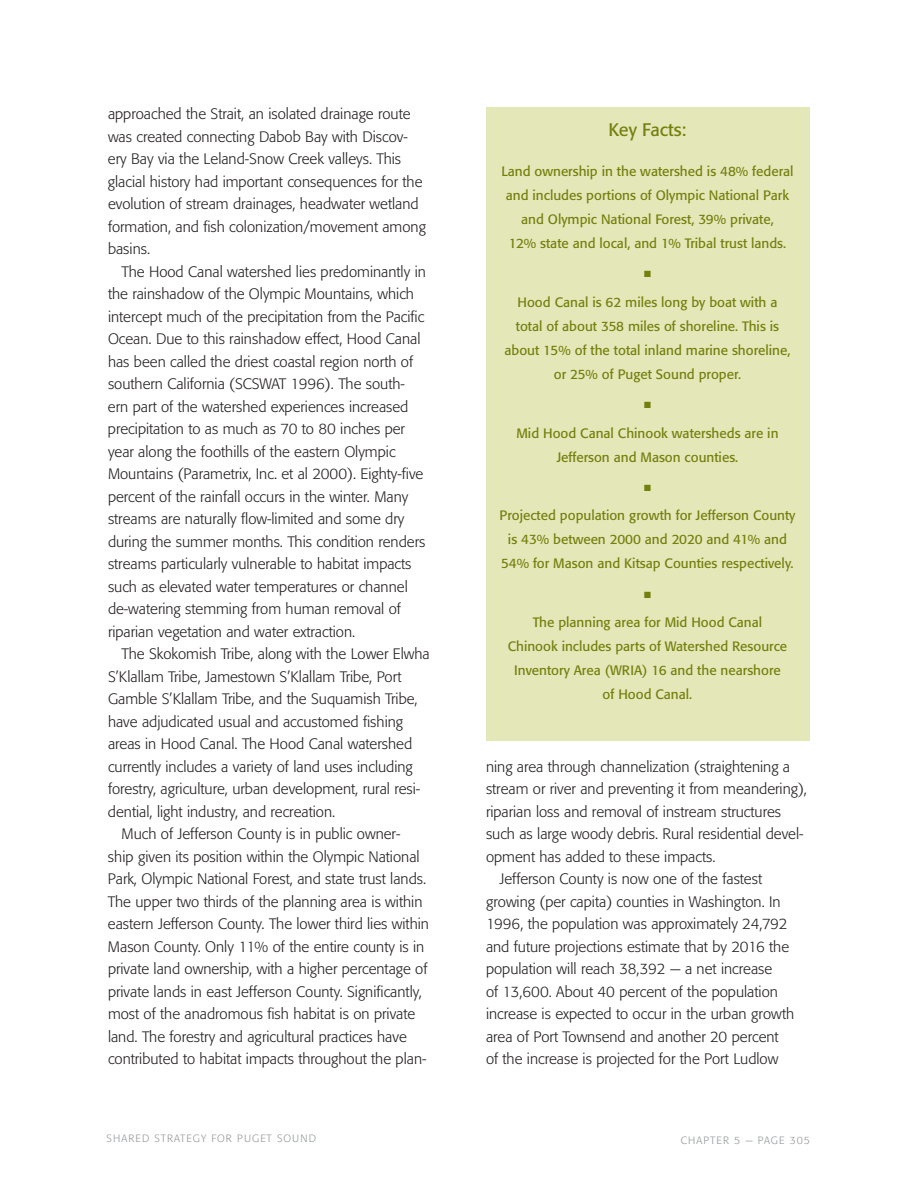
<style>
.page{position:relative;width:918px;height:1188px;background:#fff}
.page>*{position:absolute;margin:0;border:0;box-sizing:border-box;transform-origin:0 0}
.t1{font:18px "Formata";color:#74800e}
.t2{font:300 15px/22.5px "Formata";color:#231f20}
.t3{font:13.5px/24px "Formata";color:#74800e;text-align:center}
.t4{font:300 10.5px "Formata";letter-spacing:.1em;color:#939598}
.t5{font:9px "Zapf Dingbats ITC";color:#74800e}
</style>
<div class="page">
<div style="left:486px;top:108px;width:323px;height:633px;background:#e4e8b9"></div>
<p class="t2" style="left:108px;top:103px;width:319px">approached the Strait, an isolated drainage route was created connecting Dabob Bay with Discov&shy;ery Bay via the Leland-Snow Creek valleys. This glacial history had important consequences for the evolution of stream drainages, headwater wetland formation, and fish colonization/movement among basins.</p>
<p class="t2" style="left:108px;top:260px;width:319px;text-indent:14px">The Hood Canal watershed lies predominantly in the rainshadow of the Olympic Mountains, which intercept much of the precipitation from the Pacific Ocean. Due to this rainshadow effect, Hood Canal has been called the driest coastal region north of southern California (SCSWAT 1996). The south&shy;ern part of the watershed experiences increased precipitation to as much as 70 to 80 inches per year along the foothills of the eastern Olympic Mountains (Parametrix, Inc. et al 2000). Eighty-five percent of the rainfall occurs in the winter. Many streams are naturally flow-limited and some dry during the summer months. This condition renders streams particularly vulnerable to habitat impacts such as elevated water temperatures or channel de-watering stemming from human removal of riparian vegetation and water extraction.</p>
<p class="t2" style="left:122px;top:643px;width:310px">The Skokomish Tribe, along with the Lower Elwha</p>
<p class="t2" style="left:108px;top:665px;width:295px">S’Klallam Tribe, Jamestown S’Klallam Tribe, Port</p>
<p class="t2" style="left:108px;top:688px;width:311px">Gamble S’Klallam Tribe, and the Suquamish Tribe,</p>
<p class="t2" style="left:108px;top:710px;width:297px">have adjudicated usual and accustomed fishing</p>
<p class="t2" style="left:108px;top:733px;width:306px">areas in Hood Canal. The Hood Canal watershed</p>
<p class="t2" style="left:108px;top:755px;width:306px">currently includes a variety of land uses including</p>
<p class="t2" style="left:108px;top:778px;width:314px">forestry, agriculture, urban development, rural resi-</p>
<p class="t2" style="left:108px;top:800px;width:229px">dential, light industry, and recreation.</p>
<p class="t2" style="left:122px;top:823px;width:280px">Much of Jefferson County is in public owner-</p>
<p class="t2" style="left:108px;top:845px;width:313px">ship given its position within the Olympic National</p>
<p class="t2" style="left:108px;top:868px;width:320px">Park, Olympic National Forest, and state trust lands.</p>
<p class="t2" style="left:108px;top:890px;width:316px">The upper two thirds of the planning area is within</p>
<p class="t2" style="left:108px;top:913px;width:323px">eastern Jefferson County. The lower third lies within</p>
<p class="t2" style="left:108px;top:935px;width:318px">Mason County. Only 11% of the entire county is in</p>
<p class="t2" style="left:108px;top:958px;width:321px">private land ownership, with a higher percentage of</p>
<p class="t2" style="left:108px;top:980px;width:315px">private lands in east Jefferson County. Significantly,</p>
<p class="t2" style="left:108px;top:1003px;width:309px">most of the anadromous fish habitat is on private</p>
<p class="t2" style="left:108px;top:1025px;width:300px">land. The forestry and agricultural practices have</p>
<p class="t2" style="left:108px;top:1048px;width:320px">contributed to habitat impacts throughout the plan-</p>
<p class="t1" style="left:608px;top:119px;width:80px">Key Facts:</p>
<p class="t3" style="left:501px;top:159px;width:294px">Land ownership in the watershed is 48% federal and includes portions of Olympic National Park and Olympic National Forest, 39% private,<br>12% state and local, and 1% Tribal trust lands.</p>
<p class="t5" style="left:644px;top:270px;width:8px">■</p>
<p class="t3" style="left:504px;top:290px;width:288px">Hood Canal is 62 miles long by boat with a total of about 358 miles of shoreline. This is about 15% of the total inland marine shoreline, or 25% of Puget Sound proper.</p>
<p class="t5" style="left:644px;top:401px;width:8px">■</p>
<p class="t3" style="left:516px;top:421px;width:264px">Mid Hood Canal Chinook watersheds are in<br>Jefferson and Mason counties.</p>
<p class="t5" style="left:644px;top:484px;width:8px">■</p>
<p class="t3" style="left:500px;top:504px;width:298px">Projected population growth for Jefferson County is 43% between 2000 and 2020 and 41% and<br>54% for Mason and Kitsap Counties respectively.</p>
<p class="t5" style="left:644px;top:590px;width:8px">■</p>
<p class="t3" style="left:508px;top:610px;width:281px">The planning area for Mid Hood Canal Chinook includes parts of Watershed Resource Inventory Area (WRIA) 16 and the nearshore of Hood Canal.</p>
<p class="t2" style="left:486px;top:755px;width:306px">ning area through channelization (straightening a</p>
<p class="t2" style="left:486px;top:778px;width:323px">stream or river and preventing it from meandering),</p>
<p class="t2" style="left:486px;top:800px;width:297px">riparian loss and removal of instream structures</p>
<p class="t2" style="left:486px;top:823px;width:319px">such as large woody debris. Rural residential devel-</p>
<p class="t2" style="left:486px;top:845px;width:231px">opment has added to these impacts.</p>
<p class="t2" style="left:500px;top:868px;width:264px">Jefferson County is now one of the fastest</p>
<p class="t2" style="left:486px;top:890px;width:296px">growing (per capita) counties in Washington. In</p>
<p class="t2" style="left:486px;top:913px;width:303px">1996, the population was approximately 24,792</p>
<p class="t2" style="left:486px;top:935px;width:305px">and future projections estimate that by 2016 the</p>
<p class="t2" style="left:486px;top:958px;width:288px">population will reach 38,392 — a net increase</p>
<p class="t2" style="left:486px;top:980px;width:293px">of 13,600. About 40 percent of the population</p>
<p class="t2" style="left:486px;top:1003px;width:310px">increase is expected to occur in the urban growth</p>
<p class="t2" style="left:486px;top:1025px;width:294px">area of Port Townsend and another 20 percent</p>
<p class="t2" style="left:486px;top:1048px;width:294px">of the increase is projected for the Port Ludlow</p>
<p class="t4" style="left:107px;top:1132px;width:211px">SHARED STRATEGY FOR PUGET SOUND</p>
<p class="t4" style="left:681px;top:1134px;width:131px">CHAPTER 5 — PAGE 305</p>
</div>
